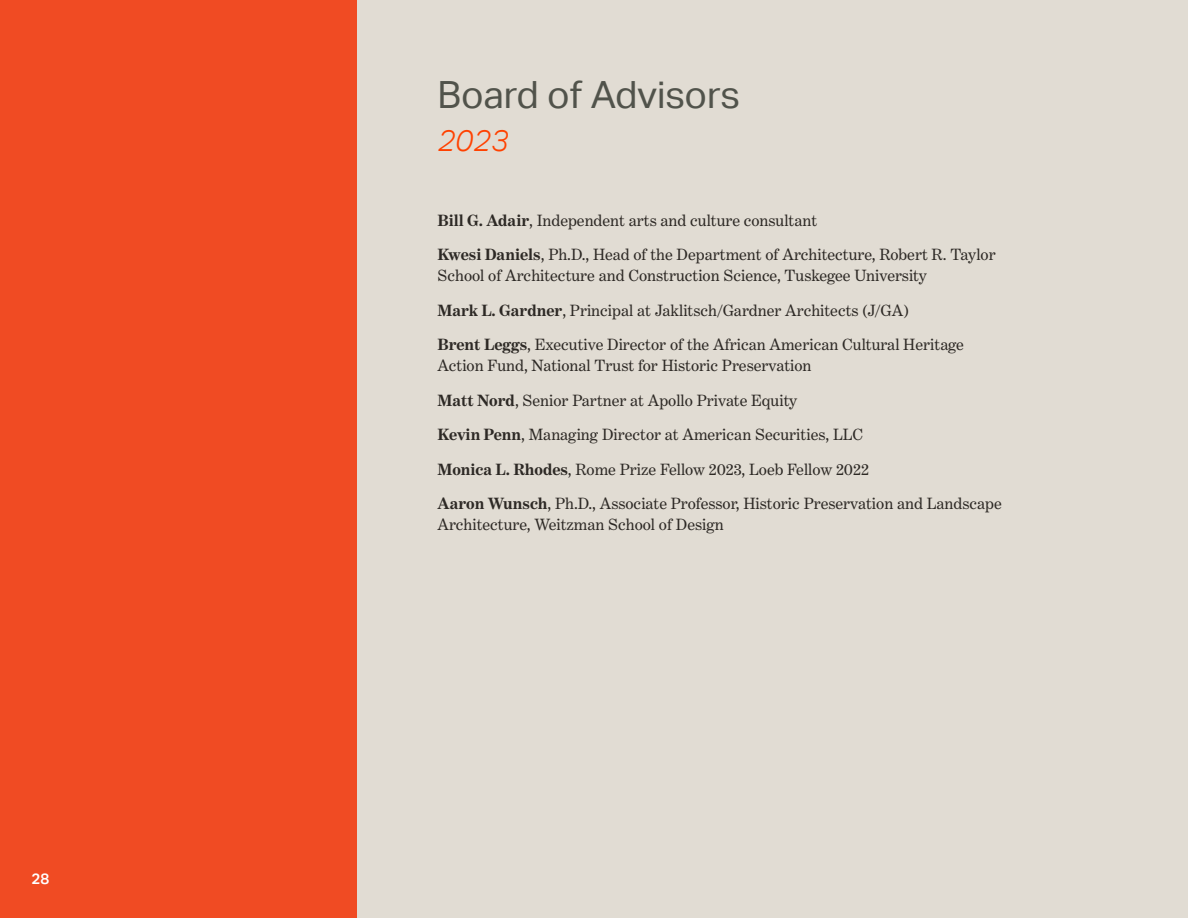
<style>
.page{position:relative;width:1188px;height:918px;background:#e1dcd3}
.page>*{position:absolute;margin:0;border:0;box-sizing:border-box;transform-origin:0 0}
.Heading{font:37.5px "Aktiv Grotesk";color:#51534b}
.subheading_no_TOC{font:italic 300 30px "Aktiv Grotesk";color:#ff4100}
.t1{font:16.5px/21px "Benton Modern";color:#2d2925}
.t2{font:600 15px "Aktiv Grotesk";color:#fff}
.s1{font-weight:700}
</style>
<div class="page">
<div style="left:0;top:0;width:357px;height:918px;background:#f04b23"></div>
<hr style="left:1187px;top:0;width:1px;height:918px;background:#f04b23">
<p class="t2" style="left:32px;top:870px;width:19px">28</p>
<p class="Heading" style="left:438px;top:73px;width:304px">Board of Advisors</p>
<p class="subheading_no_TOC" style="left:438px;top:123px;width:73px">2023</p>
<p class="t1" style="left:438px;top:209px;width:381px"><span class="s1">Bill G. Adair</span>, Independent arts and culture consultant</p>
<p class="t1" style="left:438px;top:244px;width:560px"><span class="s1">Kwesi Daniels</span>, Ph.D., Head of the Department of Architecture, Robert R. Taylor<br>School of Architecture and Construction Science, Tuskegee University</p>
<p class="t1" style="left:438px;top:299px;width:473px"><span class="s1">Mark L. Gardner</span>, Principal at Jaklitsch/Gardner Architects (J/GA)</p>
<p class="t1" style="left:438px;top:334px;width:528px"><span class="s1">Brent Leggs</span>, Executive Director of the African American Cultural Heritage<br>Action Fund, National Trust for Historic Preservation</p>
<p class="t1" style="left:438px;top:389px;width:361px"><span class="s1">Matt Nord</span>, Senior Partner at Apollo Private Equity</p>
<p class="t1" style="left:438px;top:424px;width:427px"><span class="s1">Kevin Penn</span>, Managing Director at American Securities, LLC</p>
<p class="t1" style="left:438px;top:458px;width:433px"><span class="s1">Monica L. Rhodes</span>, Rome Prize Fellow 2023, Loeb Fellow 2022</p>
<p class="t1" style="left:438px;top:493px;width:566px"><span class="s1">Aaron Wunsch</span>, Ph.D., Associate Professor, Historic Preservation and Landscape<br>Architecture, Weitzman School of Design</p>
</div>
